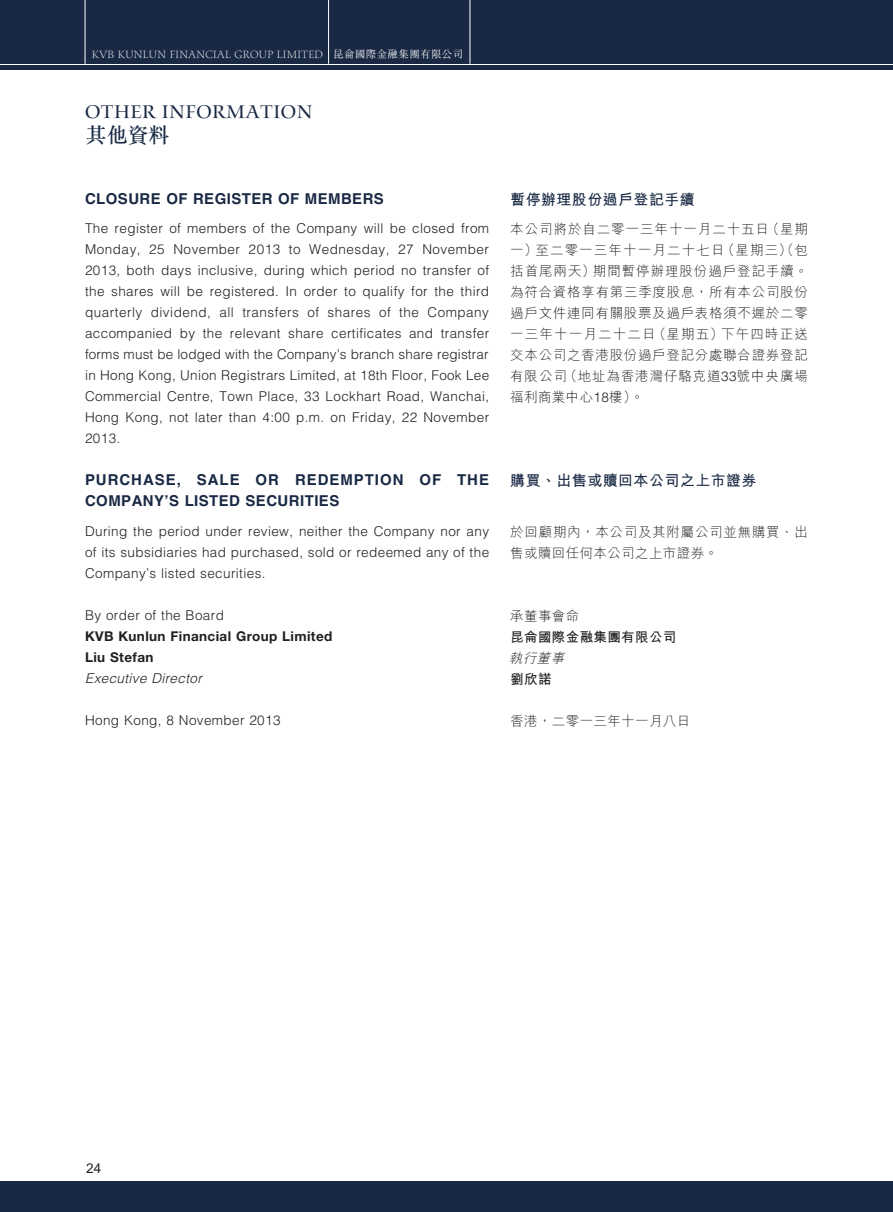
<style>
.page{position:relative;width:893px;height:1212px;background:#fff}
.page>*{position:absolute;margin:0;border:0;box-sizing:border-box;transform-origin:0 0}
.t1{font:21px "Waters Titling Pro";letter-spacing:.025em;color:#192944}
.t2{font:500 21px "M Sung HK";color:#192944}
.t3{font:700 15px/21px "Helvetica LT Std";letter-spacing:.065em;color:#192944}
.t4{font:700 15px "M Hei HK";letter-spacing:.03em;color:#192944}
.t5{font:700 15px "Helvetica LT Std";letter-spacing:.03em;color:#192944}
.t6{font:300 13.5px/21px "Helvetica LT Std";letter-spacing:.03em;color:#231f20;text-align:justify}
.t7{font:300 13.5px/21px "M Hei HK";letter-spacing:.05em;color:#231f20;text-align:justify}
.t8{font:700 13.5px/21px "Helvetica Neue LT Std";letter-spacing:.03em;color:#231f20}
.t9{font:700 13.5px "M Hei HK";letter-spacing:.03em;color:#231f20}
.t10{font:italic 300 13.5px "Helvetica LT Std";letter-spacing:.03em;color:#231f20}
.t11{font:300 13.5px "M Hei HK";letter-spacing:.03em;color:#231f20}
.t12{font:italic 300 13.5px "M Hei HK";color:#231f20}
.t13{font:300 12px "Waters Titling Pro";letter-spacing:.025em;color:#fff}
.s1{font-family:"M Sung HK";font-size:10.5px}
.s2{font-family:"Helvetica LT Std"}
</style>
<div class="page">
<div style="left:0;top:1181px;width:893px;height:31px;background:#192944"></div>
<div style="left:0;top:0;width:893px;height:64px;background:#192944"></div>
<div style="left:0;top:65px;width:893px;height:5px;background:#192944"></div>
<hr style="left:85px;top:0;width:1px;height:64px;background:#fff">
<hr style="left:328px;top:0;width:1px;height:64px;background:#fff">
<hr style="left:470px;top:0;width:1px;height:64px;background:#fff">
<p class="t13" style="left:92px;top:48px;width:373px">KVB KUNLUN FINANCIAL GROUP LIMITED <span class="s1">昆侖國際金融集團有限公司</span></p>
<h1 class="t1" style="left:85px;top:100px;width:229px">OTHER INFORMATION</h1>
<h1 class="t2" style="left:86px;top:121px;width:85px">其他資料</h1>
<p class="t5" style="left:85px;top:189px;width:300px">CLOSURE OF REGISTER OF MEMBERS</p>
<p class="t6" style="left:85px;top:218px;width:406px">The register of members of the Company will be closed from Monday, 25 November 2013 to Wednesday, 27 November 2013, both days inclusive, during which period no transfer of the shares will be registered. In order to qualify for the third quarterly dividend, all transfers of shares of the Company accompanied by the relevant share certificates and transfer forms must be lodged with the Company’s branch share registrar in Hong Kong, Union Registrars Limited, at 18th Floor, Fook Lee Commercial Centre, Town Place, 33 Lockhart Road, Wanchai, Hong Kong, not later than 4:00 p.m. on Friday, 22 November 2013.</p>
<p class="t3" style="left:85px;top:469px;width:406px">PURCHASE, SALE OR REDEMPTION OF THE<br>COMPANY’S LISTED SECURITIES</p>
<p class="t6" style="left:85px;top:520px;width:406px">During the period under review, neither the Company nor any of its subsidiaries had purchased, sold or redeemed any of the Company’s listed securities.</p>
<p class="t6" style="left:85px;top:604px;width:140px">By order of the Board</p>
<p class="t8" style="left:85px;top:625px;width:249px">KVB Kunlun Financial Group Limited<br>Liu Stefan</p>
<p class="t10" style="left:85px;top:670px;width:118px">Executive Director</p>
<p class="t6" style="left:85px;top:709px;width:197px">Hong Kong, 8 November 2013</p>
<p class="t4" style="left:510px;top:188px;width:186px">暫停辦理股份過戶登記手續</p>
<p class="t7" style="left:510px;top:218px;width:299px">本公司將於自二零一三年十一月二十五日（星期一）至二零一三年十一月二十七日（星期三）（包括首尾兩天）期間暫停辦理股份過戶登記手續。為符合資格享有第三季度股息，所有本公司股份過戶文件連同有關股票及過戶表格須不遲於二零一三年十一月二十二日（星期五）下午四時正送交本公司之香港股份過戶登記分處聯合證券登記有限公司（地址為香港灣仔駱克道<span class="s2">33</span>號中央廣場福利商業中心<span class="s2">18</span>樓）。</p>
<p class="t4" style="left:510px;top:470px;width:248px">購買、出售或贖回本公司之上市證券</p>
<p class="t7" style="left:510px;top:521px;width:299px">於回顧期內，本公司及其附屬公司並無購買、出售或贖回任何本公司之上市證券。</p>
<p class="t7" style="left:510px;top:605px;width:71px">承董事會命</p>
<p class="t9" style="left:510px;top:627px;width:168px">昆侖國際金融集團有限公司</p>
<p class="t12" style="left:509px;top:648px;width:61px">執行董事</p>
<p class="t9" style="left:510px;top:669px;width:43px">劉欣諾</p>
<p class="t11" style="left:510px;top:711px;width:182px">香港，二零一三年十一月八日</p>
<p class="t9" style="left:86px;top:1158px;width:17px">24</p>
</div>
